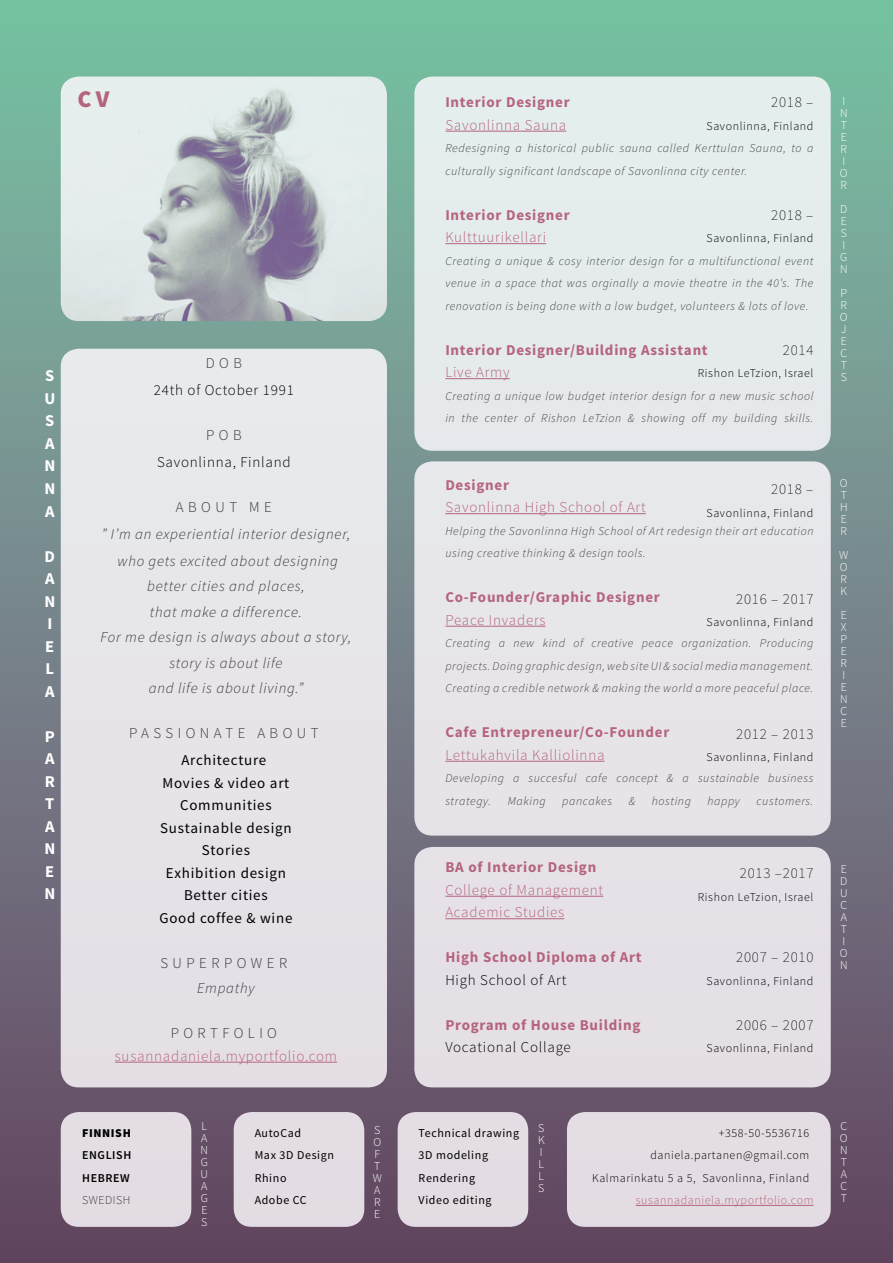
<style>
.page{position:relative;width:893px;height:1263px;background:#fff}
.page>*{position:absolute;margin:0;border:0;box-sizing:border-box;transform-origin:0 0}
.t1{font:900 24px "Source Sans Pro";color:#b5647d}
.t2{font:700 16.5px/22.5px "Source Sans Pro";color:#fff;text-align:justify}
.t3{font:700 15px "Source Sans Pro";letter-spacing:.05em;color:#b5647d}
.t4{font:italic 300 15px/25.5px "Source Sans Pro";letter-spacing:.05em;color:#373636;text-align:center}
.t5{font:300 15px/22.5px "Source Sans Pro";letter-spacing:.05em;color:#b5647d}
.t6{font:15px/22.5px "Source Sans Pro";letter-spacing:.05em;color:#000;text-align:center}
.t7{font:300 15px "Source Sans Pro";letter-spacing:.05em;color:#000}
.t8{font:200 15px "Source Sans Pro";letter-spacing:.05em;color:#000}
.t9{font:300 15px "Source Sans Pro";letter-spacing:.3em;color:#373636}
.t10{font:italic 300 12px/22.5px "Source Sans Pro";letter-spacing:.05em;color:#424241}
.t11{font:300 12px/22.5px "Source Sans Pro";letter-spacing:.05em;color:#000;text-align:right}
.t12{font:300 12px/12px "Source Sans Pro";color:#fff}
.t13{font:12px/22.5px "Source Sans Pro";letter-spacing:.05em;color:#000}
.t14{font:300 12px "Source Sans Pro";letter-spacing:.05em;color:#b5647d}
.t15{font:600 12px/22.5px "Source Sans Pro";letter-spacing:.05em;color:#000}
.t16{font:900 12px "Source Sans Pro";letter-spacing:.05em;color:#000}
.t17{font:200 12px "Source Sans Pro";letter-spacing:.05em;color:#000}
</style>
<div class="page">
<div style="left:0;top:0;width:893px;height:1263px;background:linear-gradient(to bottom,#7ec4a8,#684465)"></div>
<div style="left:61px;top:349px;width:326px;height:738px;background:#e7e4ea;border-radius:18px"></div>
<div style="left:414px;top:77px;width:417px;height:374px;background:#e5eced;border-radius:18px"></div>
<div style="left:414px;top:461px;width:417px;height:375px;background:#e7e6ea;border-radius:18px"></div>
<div style="left:414px;top:847px;width:417px;height:240px;background:#e5e0e7;border-radius:18px"></div>
<div style="left:61px;top:1112px;width:130px;height:115px;background:#e4dce4;border-radius:18px"></div>
<div style="left:234px;top:1112px;width:130px;height:115px;background:#e4dce4;border-radius:18px"></div>
<div style="left:398px;top:1112px;width:130px;height:115px;background:#e4dce4;border-radius:18px"></div>
<div style="left:567px;top:1112px;width:264px;height:115px;background:#e4dce4;border-radius:18px"></div>
<hr style="left:115px;top:1062px;width:222px;height:1px;background:#b5647d">
<img style="left:61px;top:77px;width:326px;height:244px">
<hr style="left:445px;top:131px;width:121px;height:1px;background:#b5647d">
<hr style="left:445px;top:243px;width:101px;height:1px;background:#b5647d">
<hr style="left:445px;top:378px;width:65px;height:1px;background:#b5647d">
<hr style="left:445px;top:513px;width:201px;height:1px;background:#b5647d">
<hr style="left:445px;top:626px;width:100px;height:1px;background:#b5647d">
<hr style="left:445px;top:761px;width:160px;height:1px;background:#b5647d">
<hr style="left:445px;top:896px;width:158px;height:1px;background:#b5647d">
<hr style="left:445px;top:918px;width:119px;height:1px;background:#b5647d">
<hr style="left:636px;top:1205px;width:177px;height:1px;background:#b5647d">
<h1 class="t1" style="left:77px;top:84px;width:34px">CV</h1>
<p class="t3" style="left:445px;top:93px;width:126px">Interior Designer</p>
<p class="t5" style="left:445px;top:113px;width:122px">Savonlinna Sauna</p>
<p class="t10" style="left:445px;top:137px;width:370px">Redesigning a historical public sauna called Kerttulan Sauna, to a culturally significant landscape of Savonlinna city center.</p>
<p class="t3" style="left:445px;top:205px;width:126px">Interior Designer</p>
<p class="t5" style="left:445px;top:226px;width:102px">Kulttuurikellari</p>
<p class="t10" style="left:445px;top:249px;width:370px;text-align:justify">Creating a unique &amp; cosy interior design for a multifunctional event venue in a space that was orginally a movie theatre in the 40’s. The renovation is being done with a low budget, volunteers &amp; lots of love.</p>
<p class="t3" style="left:445px;top:340px;width:264px">Interior Designer/Building Assistant</p>
<p class="t5" style="left:445px;top:361px;width:66px">Live Army</p>
<p class="t10" style="left:445px;top:384px;width:370px">Creating a unique low budget interior design for a new music school in the center of Rishon LeTzion &amp; showing off my building skills.</p>
<p class="t12" style="left:840px;top:95px;width:9px">I<br>N<br>T<br>E<br>R<br>I<br>O<br>R</p>
<p class="t12" style="left:840px;top:203px;width:9px">D<br>E<br>S<br>I<br>G<br>N</p>
<p class="t12" style="left:840px;top:287px;width:9px;text-align:justify">P R O J E C T</p>
<p class="t8" style="left:771px;top:93px;width:44px">2018 –</p>
<p class="t11" style="left:707px;top:114px;width:108px">Savonlinna, Finland</p>
<p class="t8" style="left:771px;top:206px;width:44px">2018 –</p>
<p class="t11" style="left:707px;top:227px;width:108px">Savonlinna, Finland</p>
<p class="t8" style="left:783px;top:341px;width:32px">2014</p>
<p class="t11" style="left:698px;top:362px;width:117px">Rishon LeTzion, Israel</p>
<p class="t9" style="left:206px;top:353px;width:38px">DOB</p>
<p class="t7" style="left:154px;top:380px;width:142px">24th of October 1991</p>
<p class="t9" style="left:206px;top:425px;width:37px">POB</p>
<p class="t7" style="left:157px;top:452px;width:135px">Savonlinna, Finland</p>
<p class="t9" style="left:176px;top:497px;width:97px">ABOUT ME</p>
<p class="t4" style="left:101px;top:520px;width:251px;line-height:27px">” I’m an experiential interior designer, who gets excited about designing</p>
<p class="t4" style="left:100px;top:573px;width:253px">better cities and places,<br>that make a difference.<br>For me design is always about a story, story is about life<br>and life is about living.”</p>
<p class="t9" style="left:129px;top:724px;width:191px">PASSIONATE ABOUT</p>
<p class="t6" style="left:159px;top:749px;width:134px">Architecture<br>Movies &amp; video art<br>Communities<br>Sustainable design<br>Stories<br>Exhibition design<br>Better cities<br>Good coffee &amp; wine</p>
<p class="t9" style="left:160px;top:953px;width:128px">SUPERPOWER</p>
<p class="t4" style="left:197px;top:975px;width:59px">Empathy</p>
<p class="t9" style="left:171px;top:1024px;width:108px">PORTFOLIO</p>
<p class="t5" style="left:115px;top:1044px;width:224px">susannadaniela.myportfolio.com</p>
<h2 class="t2" style="left:45px;top:365px;width:11px">S</h2>
<p class="t12" style="left:841px;top:371px;width:8px">S</p>
<h2 class="t2" style="left:44px;top:388px;width:12px">U S A N N A</h2>
<h2 class="t2" style="left:44px;top:545px;width:12px;text-align:left">D<br>A<br>N<br>I<br>E<br>L<br>A</h2>
<h2 class="t2" style="left:44px;top:725px;width:12px">P A R T A N E N</h2>
<p class="t3" style="left:445px;top:475px;width:65px">Designer</p>
<p class="t5" style="left:445px;top:496px;width:202px">Savonlinna High School of Art</p>
<p class="t10" style="left:445px;top:519px;width:370px">Helping the Savonlinna High School of Art redesign their art education using creative thinking &amp; design tools.</p>
<p class="t3" style="left:445px;top:588px;width:216px">Co-Founder/Graphic Designer</p>
<p class="t5" style="left:445px;top:608px;width:102px">Peace Invaders</p>
<p class="t10" style="left:445px;top:632px;width:370px;text-align:justify">Creating a new kind of creative peace organization. Producing projects. Doing graphic design, web site UI &amp; social media management.<br>Creating a credible network &amp; making the world a more peaceful place.</p>
<p class="t3" style="left:445px;top:723px;width:226px">Cafe Entrepreneur/Co-Founder</p>
<p class="t5" style="left:445px;top:743px;width:161px">Lettukahvila Kalliolinna</p>
<p class="t10" style="left:445px;top:767px;width:370px">Developing a succesful cafe concept &amp; a sustainable business strategy.</p>
<p class="t12" style="left:840px;top:477px;width:9px;text-align:justify">O T H E R</p>
<p class="t12" style="left:839px;top:549px;width:11px;text-align:justify">W O R K</p>
<p class="t12" style="left:840px;top:609px;width:9px">E<br>X<br>P<br>E<br>R<br>I<br>E<br>N<br>C<br>E</p>
<p class="t8" style="left:771px;top:480px;width:44px">2018 –</p>
<p class="t11" style="left:707px;top:501px;width:108px">Savonlinna, Finland</p>
<p class="t8" style="left:736px;top:590px;width:79px">2016 – 2017</p>
<p class="t11" style="left:707px;top:611px;width:108px">Savonlinna, Finland</p>
<p class="t8" style="left:736px;top:725px;width:79px">2012 – 2013</p>
<p class="t11" style="left:707px;top:746px;width:108px">Savonlinna, Finland</p>
<p class="t10" style="left:508px;top:789px;width:39px">Making</p>
<p class="t10" style="left:562px;top:789px;width:51px">pancakes</p>
<p class="t10" style="left:629px;top:789px;width:8px">&amp;</p>
<p class="t10" style="left:652px;top:789px;width:40px">hosting</p>
<p class="t10" style="left:708px;top:789px;width:34px">happy</p>
<p class="t10" style="left:756px;top:789px;width:58px">customers.</p>
<p class="t3" style="left:445px;top:858px;width:152px">BA of Interior Design</p>
<p class="t5" style="left:445px;top:878px;width:159px">College of Management<br>Academic Studies</p>
<p class="t3" style="left:445px;top:948px;width:198px">High School Diploma of Art</p>
<p class="t7" style="left:445px;top:971px;width:123px">High School of Art</p>
<p class="t3" style="left:445px;top:1015px;width:197px">Program of House Building</p>
<p class="t7" style="left:445px;top:1038px;width:127px">Vocational Collage</p>
<p class="t12" style="left:840px;top:863px;width:9px">E<br>D<br>U<br>C<br>A<br>T<br>I<br>O<br>N</p>
<p class="t8" style="left:740px;top:864px;width:75px">2013 –2017</p>
<p class="t11" style="left:698px;top:885px;width:117px">Rishon LeTzion, Israel</p>
<p class="t8" style="left:736px;top:948px;width:79px">2007 – 2010</p>
<p class="t11" style="left:707px;top:969px;width:108px">Savonlinna, Finland</p>
<p class="t8" style="left:736px;top:1016px;width:79px">2006 – 2007</p>
<p class="t11" style="left:707px;top:1037px;width:108px">Savonlinna, Finland</p>
<p class="t16" style="left:82px;top:1125px;width:50px">FINNISH</p>
<p class="t15" style="left:82px;top:1144px;width:51px">ENGLISH<br>HEBREW</p>
<p class="t17" style="left:82px;top:1193px;width:50px">SWEDISH</p>
<p class="t12" style="left:201px;top:1119px;width:9px;text-align:justify">L A N G U A G E S</p>
<p class="t12" style="left:373px;top:1124px;width:11px">S<br>O<br>F<br>T<br>W<br>A<br>R<br>E</p>
<p class="t13" style="left:255px;top:1122px;width:81px">AutoCad<br>Max 3D Design<br>Rhino<br>Adobe CC</p>
<p class="t13" style="left:419px;top:1122px;width:102px">Technical drawing<br>3D modeling<br>Rendering<br>Video editing</p>
<p class="t12" style="left:538px;top:1122px;width:8px">S<br>K<br>I<br>L<br>L<br>S</p>
<p class="t11" style="left:592px;top:1121px;width:219px">+358-50-5536716 daniela.partanen@gmail.com<br>Kalmarinkatu 5 a 5, Savonlinna, Finland</p>
<p class="t14" style="left:636px;top:1193px;width:179px">susannadaniela.myportfolio.com</p>
<p class="t12" style="left:840px;top:1119px;width:9px;text-align:justify">C O N T A C T</p>
</div>
